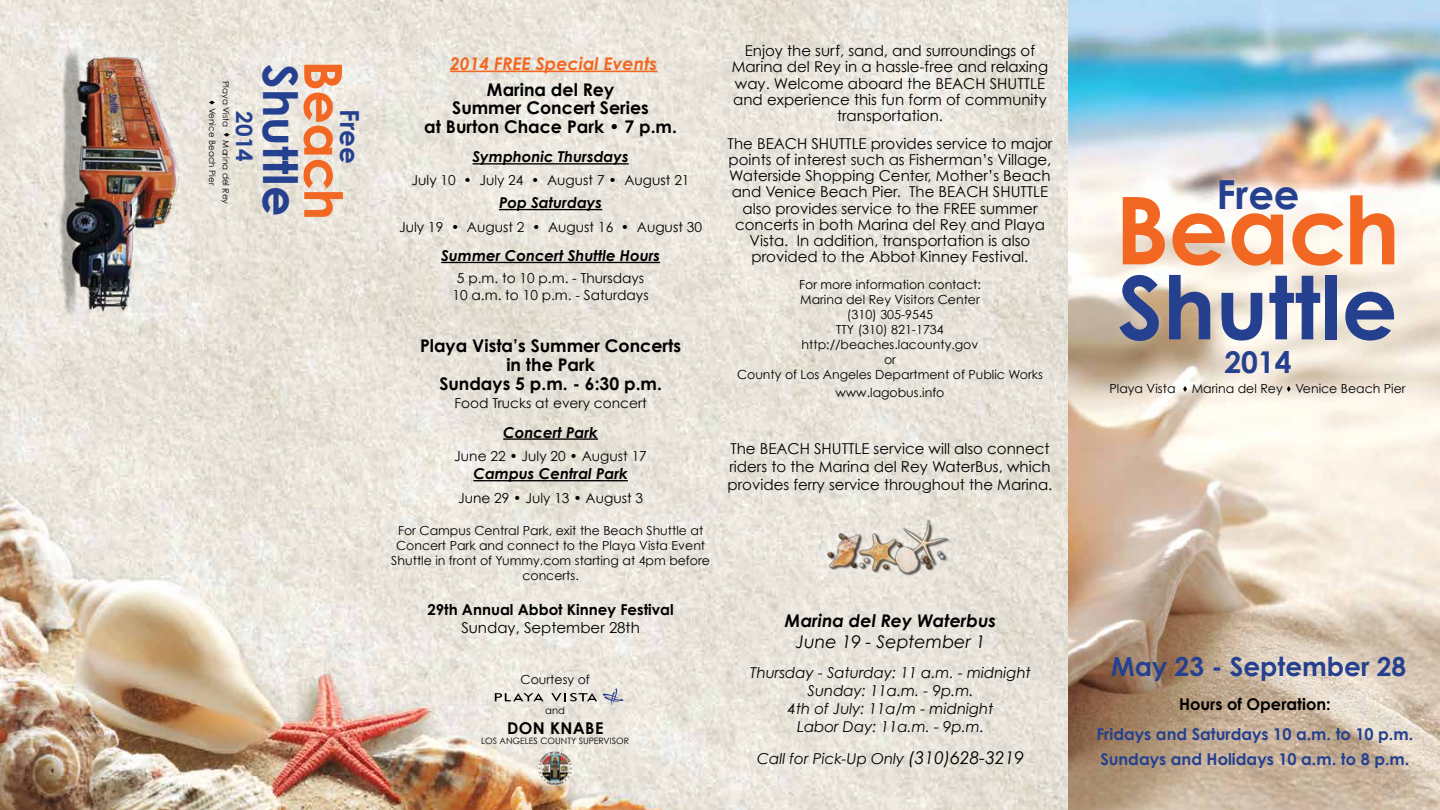
<style>
.page{position:relative;width:1440px;height:810px;background:#fff}
.page>*{position:absolute;margin:0;border:0;box-sizing:border-box;transform-origin:0 0}
.t1{font:700 93.75px "Century Gothic";letter-spacing:-.01em;color:#f26722}
.t2{font:700 87.5px "Century Gothic";color:#25408f}
.t3{font:700 52.5px "Century Gothic";letter-spacing:-.01em;color:#f26722}
.t4{font:700 47.5px "Century Gothic";color:#25408f}
.t5{font:700 40px "Century Gothic";color:#25408f}
.t6{font:700 30px "Century Gothic";color:#25408f}
.t7{font:700 26.25px "Century Gothic";color:#25408f}
.t8{font:700 22.5px "Century Gothic";color:#25408f}
.t9{font:700 17.5px/18.8px "Century Gothic";color:#000;text-align:center}
.t10{font:italic 700 17.5px "Century Gothic";color:#f26722}
.t11{font:italic 700 17.5px "Century Gothic";color:#000}
.t12{font:italic 17.5px "Century Gothic";color:#000}
.t13{font:700 16.25px/25.1px "Century Gothic";color:#25408f}
.t14{font:700 16.25px "Century Gothic";color:#000}
.t15{font:700 16.25px "Century Gothic";letter-spacing:.02em;color:#000}
.t16{font:15px/16.2px "Century Gothic";color:#000;text-align:center}
.t17{font:italic 15px/18px "Century Gothic";color:#000;text-align:center}
.t18{font:italic 700 15px "Century Gothic";color:#000}
.t19{font:700 15px "Century Gothic";color:#000}
.t20{font:13.75px/16.5px "Century Gothic";color:#000;text-align:center}
.t21{font:12.5px/15px "Century Gothic";color:#000;text-align:center}
.t22{font:10px "Century Gothic";color:#000}
.t23{font:8.75px/13.8px "Century Gothic";color:#000}
.s1{font-size:17.5px}
</style>
<div class="page">
<img style="left:0;top:0;width:1069px;height:810px">
<img style="left:46px;top:26px;width:162px;height:315px">
<img style="left:1069px;top:0;width:371px;height:810px">
<svg style="left:495px;top:693px;width:49px;height:8px"></svg>
<svg style="left:551px;top:688px;width:73px;height:18px"></svg>
<img style="left:538px;top:751px;width:35px;height:35px;border-radius:17px">
<img style="left:822px;top:575px;width:129px;height:2px">
<img style="left:822px;top:518px;width:129px;height:57px">
<hr style="left:472px;top:163px;width:157px;height:2px;background:#000">
<hr style="left:499px;top:209px;width:103px;height:1px;background:#000">
<hr style="left:441px;top:262px;width:219px;height:1px;background:#000">
<hr style="left:503px;top:438px;width:95px;height:2px;background:#000">
<hr style="left:473px;top:480px;width:155px;height:1px;background:#000">
<hr style="left:450px;top:71px;width:207px;height:1px;background:#f26722">
<svg style="left:1183px;top:386px;width:4px;height:6px"></svg>
<svg style="left:1287px;top:386px;width:4px;height:6px"></svg>
<svg style="left:224px;top:133px;width:6px;height:4px"></svg>
<svg style="left:209px;top:101px;width:6px;height:3px"></svg>
<h3 class="t4" style="left:310px;top:64px;width:154px;rotate:90deg">Shuttle</h3>
<h3 class="t3" style="left:356px;top:60px;width:161px;rotate:90deg">Beach</h3>
<p class="t23" style="left:233px;top:81px;width:48px;rotate:90deg">Playa Vista</p>
<p class="t23" style="left:233px;top:108px;width:97px;text-indent:32px;rotate:90deg">Marina del Rey<br>Venice Beach Pier</p>
<h3 class="t8" style="left:258px;top:111px;width:52px;rotate:90deg">2014</h3>
<h3 class="t7" style="left:366px;top:109px;width:56px;rotate:90deg">Free</h3>
<p class="t16" style="left:732px;top:42px;width:318px">Enjoy the surf, sand, and surroundings of Marina del Rey in a hassle-free and relaxing way. Welcome aboard the BEACH SHUTTLE and experience this fun form of community transportation.</p>
<p class="t16" style="left:728px;top:135px;width:326px">The BEACH SHUTTLE provides service to major points of interest such as Fisherman’s Village, Waterside Shopping Center, Mother’s Beach and Venice Beach Pier. The BEACH SHUTTLE also provides service to the FREE summer concerts in both Marina del Rey and Playa Vista. In addition, transportation is also provided to the Abbot Kinney Festival.</p>
<p class="t21" style="left:737px;top:277px;width:307px">For more information contact:<br>Marina del Rey Visitors Center<br>(310) 305-9545<br>TTY (310) 821-1734<br>http://beaches.lacounty.gov<br>or<br>County of Los Angeles Department of Public Works</p>
<p class="t21" style="left:836px;top:385px;width:110px">www.lagobus.info</p>
<p class="t10" style="left:450px;top:52px;width:209px">2014 FREE Special Events</p>
<p class="t9" style="left:424px;top:80px;width:254px">Marina del Rey<br>Summer Concert Series<br>at Burton Chace Park • 7 p.m.</p>
<p class="t18" style="left:472px;top:147px;width:158px">Symphonic Thursdays</p>
<p class="t20" style="left:412px;top:171px;width:279px">July 10 • July 24 • August 7 • August 21</p>
<p class="t18" style="left:499px;top:193px;width:105px">Pop Saturdays</p>
<p class="t20" style="left:399px;top:218px;width:304px">July 19 • August 2 • August 16 • August 30</p>
<p class="t18" style="left:441px;top:246px;width:221px">Summer Concert Shuttle Hours</p>
<p class="t20" style="left:453px;top:270px;width:198px">5 p.m. to 10 p.m. - Thursdays<br>10 a.m. to 10 p.m. - Saturdays</p>
<p class="t9" style="left:420px;top:336px;width:263px">Playa Vista’s Summer Concerts in the Park<br>Sundays 5 p.m. - 6:30 p.m.</p>
<p class="t20" style="left:454px;top:395px;width:194px">Food Trucks at every concert</p>
<p class="t18" style="left:503px;top:423px;width:96px">Concert Park</p>
<p class="t20" style="left:454px;top:448px;width:194px">June 22 • July 20 • August 17</p>
<p class="t18" style="left:473px;top:464px;width:156px">Campus Central Park</p>
<p class="t20" style="left:458px;top:490px;width:186px">June 29 • July 13 • August 3</p>
<p class="t21" style="left:391px;top:523px;width:320px">For Campus Central Park, exit the Beach Shuttle at Concert Park and connect to the Playa Vista Event Shuttle in front of Yummy.com starting at 4pm before concerts.</p>
<p class="t19" style="left:427px;top:600px;width:248px">29th Annual Abbot Kinney Festival</p>
<p class="t16" style="left:461px;top:619px;width:180px">Sunday, September 28th</p>
<h3 class="t5" style="left:1216px;top:169px;width:85px">Free</h3>
<h1 class="t1" style="left:1115px;top:171px;width:287px">Beach</h1>
<h2 class="t2" style="left:1118px;top:253px;width:281px">Shuttle</h2>
<h3 class="t6" style="left:1224px;top:343px;width:69px">2014</h3>
<p class="t21" style="left:1110px;top:381px;width:68px">Playa Vista</p>
<p class="t21" style="left:1192px;top:381px;width:215px">Marina del Rey Venice Beach Pier</p>
<p class="t16" style="left:728px;top:439px;width:326px;line-height:18px;text-align:left">The BEACH SHUTTLE service will also connect riders to the Marina del Rey WaterBus, which provides ferry service throughout the Marina.</p>
<p class="t11" style="left:785px;top:610px;width:213px">Marina del Rey Waterbus</p>
<p class="t12" style="left:796px;top:631px;width:191px">June 19 - September 1</p>
<p class="t17" style="left:750px;top:663px;width:282px">Thursday - Saturday: 11 a.m. - midnight<br>Sunday: 11a.m. - 9p.m.<br>4th of July: 11a/m - midnight<br>Labor Day: 11a.m. - 9p.m.</p>
<p class="t17" style="left:757px;top:749px;width:269px">Call for Pick-Up Only <span class="s1">(310)628-3219</span></p>
<h3 class="t7" style="left:1111px;top:650px;width:297px">May 23 - September 28</h3>
<p class="t21" style="left:521px;top:672px;width:71px">Courtesy of</p>
<p class="t15" style="left:507px;top:718px;width:98px">DON KNABE</p>
<p class="t23" style="left:481px;top:734px;width:149px">LOS ANGELES COUNTY SUPERVISOR</p>
<p class="t22" style="left:545px;top:705px;width:21px">and</p>
<p class="t14" style="left:1179px;top:693px;width:153px">Hours of Operation:</p>
<p class="t13" style="left:1096px;top:721px;width:318px">Fridays and Saturdays 10 a.m. to 10 p.m.<br>Sundays and Holidays 10 a.m. to 8 p.m.</p>
</div>
